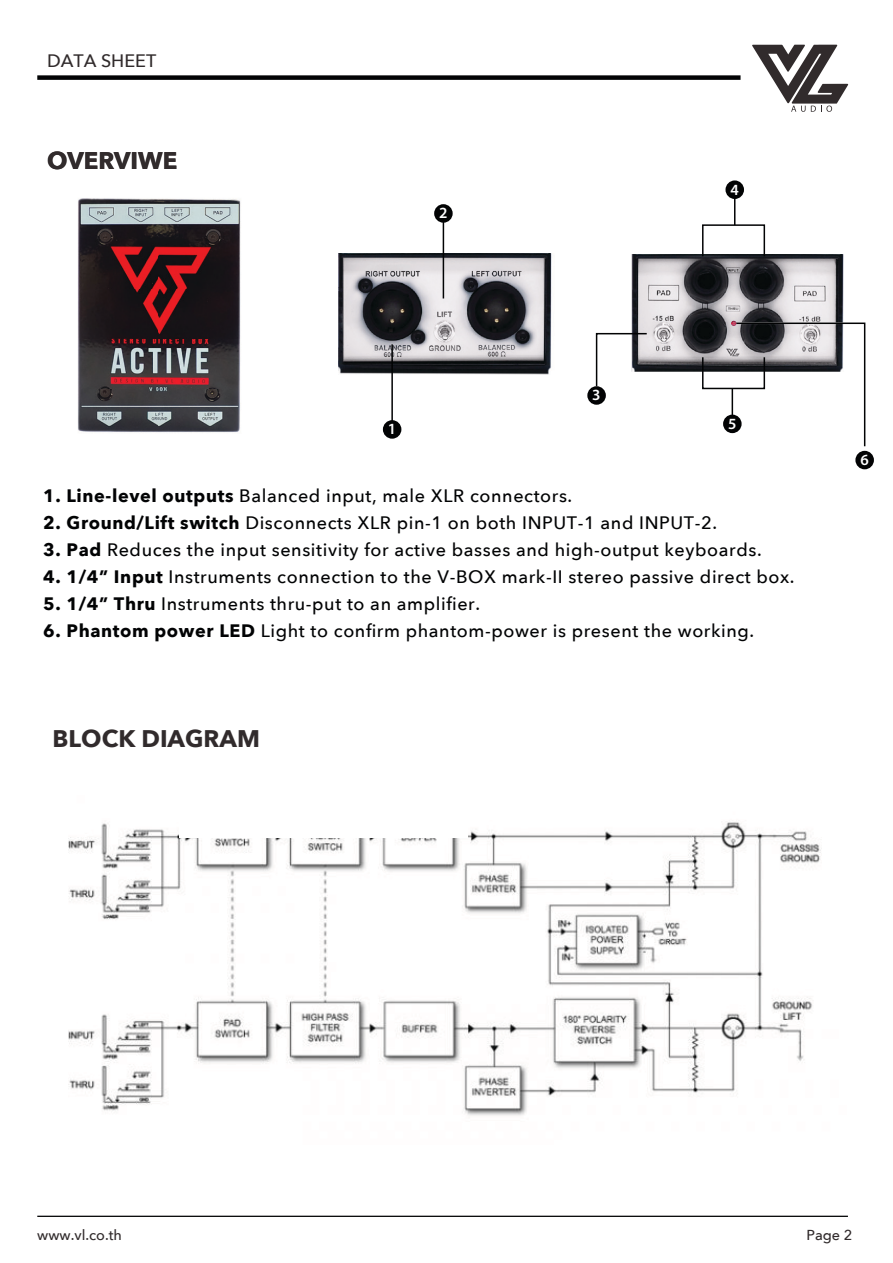
<style>
.page{position:relative;width:893px;height:1263px;background:#fff}
.page>*{position:absolute;margin:0;border:0;box-sizing:border-box;transform-origin:0 0}
.t1{font:700 24px "Avenir Next";color:#312b2c}
.t2{font:500 18px "Avenir Next";letter-spacing:.035em;color:#020304}
.t3{font:500 18px "Avenir Next";color:#312b2c}
.t4{font:600 15.6px "Myriad Pro";color:#fff}
.t5{font:500 14.4px "Avenir Next";color:#312b2c}
.s1{font-weight:700}
</style>
<div class="page">
<svg style="left:752px;top:45px;width:96px;height:67px"></svg>
<div style="left:37px;top:75px;width:703px;height:5px;background:#020304"></div>
<hr style="left:37px;top:1216px;width:811px;height:1px;background:#020304">
<img style="left:68px;top:822px;width:754px;height:294px">
<div style="left:179px;top:772px;width:289px;height:66px;background:#fff"></div>
<img style="left:339px;top:254px;width:213px;height:121px">
<img style="left:632px;top:254px;width:212px;height:118px">
<img style="left:78px;top:198px;width:163px;height:235px">
<hr style="left:391px;top:344px;width:2px;height:85px;background:#020304">
<div style="left:383px;top:420px;width:18px;height:19px;background:#020304;border-radius:50%"></div>
<hr style="left:443px;top:213px;width:1px;height:85px;background:#020304">
<div style="left:434px;top:204px;width:19px;height:19px;background:#020304;border-radius:50%"></div>
<div style="left:723px;top:415px;width:19px;height:18px;background:#020304;border-radius:50%"></div>
<div style="left:855px;top:451px;width:19px;height:18px;background:#020304;border-radius:50%"></div>
<div style="left:702px;top:357px;width:63px;height:32px;border:2px solid #020304"></div>
<div style="left:725px;top:180px;width:19px;height:19px;background:#020304;border-radius:50%"></div>
<div style="left:702px;top:224px;width:63px;height:33px;border:2px solid #020304"></div>
<svg style="left:734px;top:199px;width:1px;height:26px"></svg>
<div style="left:587px;top:386px;width:19px;height:19px;background:#020304;border-radius:50%"></div>
<svg style="left:595px;top:332px;width:53px;height:56px"></svg>
<svg style="left:731px;top:321px;width:134px;height:125px"></svg>
<p class="t3" style="left:47px;top:45px;width:111px">DATA SHEET</p>
<h1 class="t1" style="left:47px;top:139px;width:132px">OVERVIWE</h1>
<p class="t4" style="left:439px;top:203px;width:10px">2</p>
<p class="t4" style="left:730px;top:179px;width:10px">4</p>
<p class="t4" style="left:388px;top:419px;width:10px">1</p>
<p class="t4" style="left:592px;top:385px;width:10px">3</p>
<p class="t4" style="left:728px;top:414px;width:10px">5</p>
<p class="t2" style="left:43px;top:480px;width:531px"><span class="s1">1. Line-level outputs</span> Balanced input, male XLR connectors.</p>
<p class="t2" style="left:43px;top:507px;width:675px"><span class="s1">2. Ground/Lift switch</span> Disconnects XLR pin-1 on both INPUT-1 and INPUT-2.</p>
<p class="t2" style="left:43px;top:534px;width:720px"><span class="s1">3. Pad</span> Reduces the input sensitivity for active basses and high-output keyboards.</p>
<p class="t2" style="left:43px;top:561px;width:753px"><span class="s1">4. 1/4” Input</span> Instruments connection to the V-BOX mark-II stereo passive direct box.</p>
<p class="t2" style="left:43px;top:588px;width:438px"><span class="s1">5. 1/4” Thru</span> Instruments thru-put to an amplifier.</p>
<p class="t2" style="left:43px;top:615px;width:712px"><span class="s1">6. Phantom power LED</span> Light to confirm phantom-power is present the working.</p>
<h1 class="t1" style="left:53px;top:718px;width:209px">BLOCK DIAGRAM</h1>
<p class="t4" style="left:860px;top:450px;width:10px">6</p>
<p class="t5" style="left:37px;top:1222px;width:86px">www.vl.co.th</p>
<p class="t5" style="left:806px;top:1222px;width:47px">Page 2</p>
</div>
